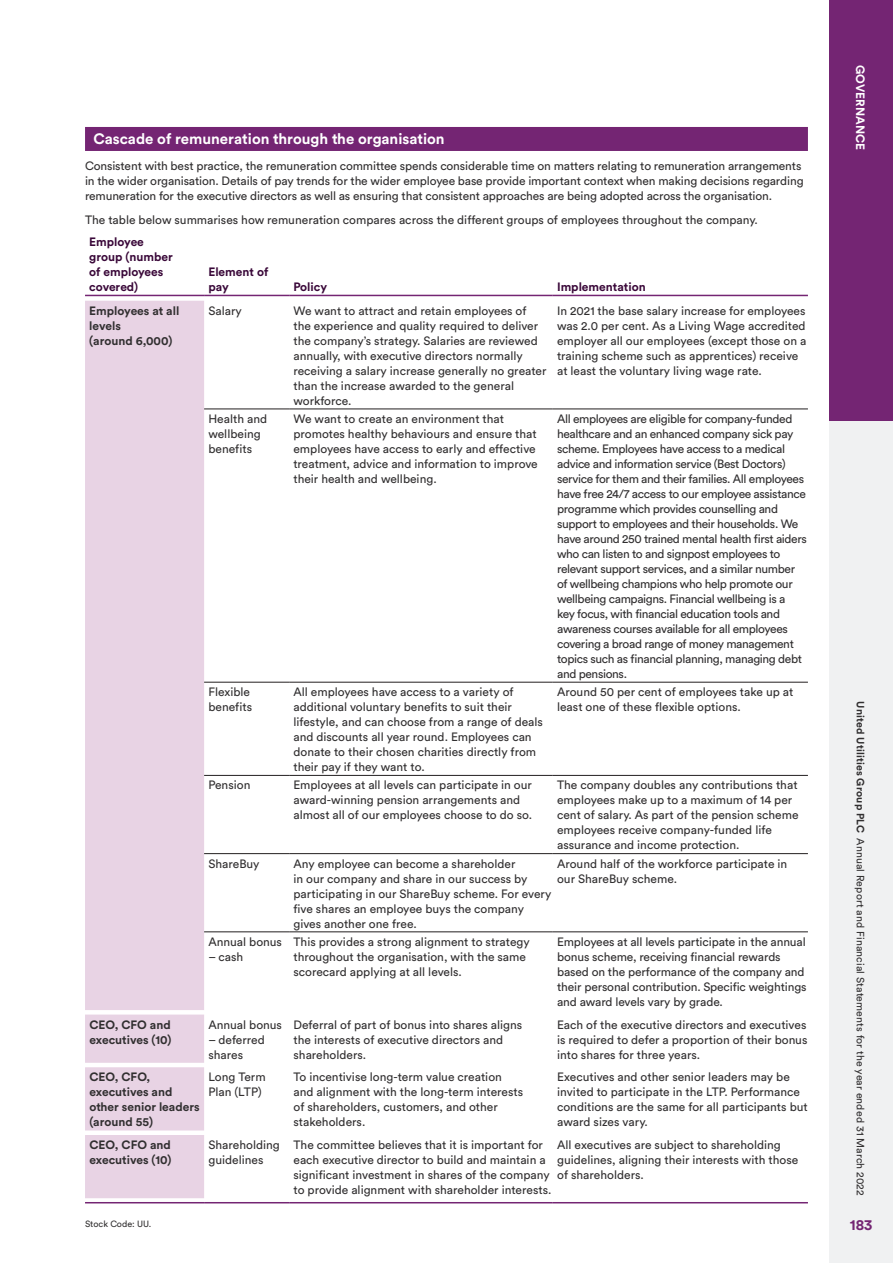
<style>
.page{position:relative;width:893px;height:1263px;background:#fff}
.page>*{position:absolute;margin:0;border:0;box-sizing:border-box;transform-origin:0 0}
.t1{font:700 15px "Circular Std";color:#fff}
.t2{font:700 15px "Circular Std";color:#742573}
.t3{font:12px/15px "Circular Std";color:#312f30}
.t4{font:12px/15px "Circular Std";letter-spacing:-.03em;color:#312f30}
.t5{font:700 12px/15px "Circular Std";color:#312f30}
.t6{font:700 12px/15px "Circular Std";color:#390738}
.t7{font:700 12px "Circular Std";letter-spacing:.01em;color:#fff}
.t8{font:10.5px "Circular Std";letter-spacing:.015em;color:#312f30}
.t9{font:9px "Circular Std";color:#312f30}
.s1{font-weight:700}
</style>
<div class="page">
<div style="left:85px;top:127px;width:723px;height:24px;background:#742573"></div>
<div style="left:85px;top:301px;width:119px;height:897px;background:#e8d3e4"></div>
<hr style="left:204px;top:409px;width:85px;height:1px;background:#231f20">
<hr style="left:289px;top:409px;width:264px;height:1px;background:#231f20">
<hr style="left:553px;top:409px;width:255px;height:1px;background:#231f20">
<hr style="left:204px;top:682px;width:85px;height:1px;background:#231f20">
<hr style="left:289px;top:682px;width:264px;height:1px;background:#231f20">
<hr style="left:553px;top:682px;width:255px;height:1px;background:#231f20">
<hr style="left:204px;top:775px;width:85px;height:1px;background:#231f20">
<hr style="left:289px;top:775px;width:264px;height:1px;background:#231f20">
<hr style="left:553px;top:775px;width:255px;height:1px;background:#231f20">
<hr style="left:204px;top:853px;width:85px;height:1px;background:#231f20">
<hr style="left:289px;top:853px;width:264px;height:1px;background:#231f20">
<hr style="left:553px;top:853px;width:255px;height:1px;background:#231f20">
<hr style="left:85px;top:295px;width:119px;height:1px;background:#742573">
<hr style="left:204px;top:295px;width:85px;height:1px;background:#742573">
<hr style="left:289px;top:295px;width:264px;height:1px;background:#742573">
<hr style="left:553px;top:295px;width:255px;height:1px;background:#742573">
<hr style="left:85px;top:1202px;width:119px;height:1px;background:#742573">
<hr style="left:204px;top:1202px;width:85px;height:1px;background:#742573">
<hr style="left:289px;top:1202px;width:264px;height:1px;background:#742573">
<hr style="left:553px;top:1202px;width:255px;height:1px;background:#742573">
<hr style="left:204px;top:931px;width:85px;height:1px;background:#231f20">
<hr style="left:289px;top:931px;width:264px;height:1px;background:#231f20">
<hr style="left:553px;top:931px;width:255px;height:1px;background:#231f20">
<div style="left:829px;top:0;width:64px;height:1263px;background:#f0f1f2"></div>
<div style="left:829px;top:0;width:64px;height:421px;background:#742573"></div>
<p class="t1" style="left:94px;top:129px;width:353px">Cascade of remuneration through the organisation</p>
<p class="t3" style="left:85px;top:158px;width:720px">Consistent with best practice, the remuneration committee spends considerable time on matters relating to remuneration arrangements in the wider organisation. Details of pay trends for the wider employee base provide important context when making decisions regarding remuneration for the executive directors as well as ensuring that consistent approaches are being adopted across the organisation.</p>
<p class="t3" style="left:85px;top:212px;width:674px">The table below summarises how remuneration compares across the different groups of employees throughout the company.</p>
<p class="t6" style="left:89px;top:234px;width:85px">Employee group (number of employees covered)</p>
<p class="t6" style="left:208px;top:264px;width:61px">Element of pay</p>
<p class="t6" style="left:293px;top:279px;width:35px">Policy</p>
<p class="t6" style="left:557px;top:279px;width:90px">Implementation</p>
<p class="t5" style="left:89px;top:303px;width:92px">Employees at all levels<br>(around 6,000)</p>
<p class="t3" style="left:208px;top:303px;width:35px">Salary</p>
<p class="t3" style="left:293px;top:303px;width:255px">We want to attract and retain employees of the experience and quality required to deliver the company’s strategy. Salaries are reviewed annually, with executive directors normally receiving a salary increase generally no greater than the increase awarded to the general workforce.</p>
<p class="t3" style="left:557px;top:303px;width:251px">In 2021 the base salary increase for employees was 2.0 per cent. As a Living Wage accredited employer all our employees (except those on a training scheme such as apprentices) receive at least the voluntary living wage rate.</p>
<p class="t3" style="left:208px;top:411px;width:60px">Health and wellbeing benefits</p>
<p class="t3" style="left:293px;top:411px;width:246px">We want to create an environment that promotes healthy behaviours and ensure that employees have access to early and effective treatment, advice and information to improve their health and wellbeing.</p>
<p class="t4" style="left:557px;top:411px;width:251px">All employees are eligible for company-funded healthcare and an enhanced company sick pay scheme. Employees have access to a medical advice and information service (Best Doctors) service for them and their families. All employees have free 24/7 access to our employee assistance programme which provides counselling and support to employees and their households. We have around 250 trained mental health first aiders who can listen to and signpost employees to relevant support services, and a similar number of wellbeing champions who help promote our wellbeing campaigns. Financial wellbeing is a<br>key focus, with financial education tools and awareness courses available for all employees covering a broad range of money management topics such as financial planning, managing debt and pensions.</p>
<p class="t3" style="left:208px;top:684px;width:45px">Flexible benefits</p>
<p class="t3" style="left:293px;top:684px;width:251px">All employees have access to a variety of additional voluntary benefits to suit their lifestyle, and can choose from a range of deals and discounts all year round. Employees can donate to their chosen charities directly from their pay if they want to.</p>
<p class="t3" style="left:557px;top:684px;width:238px">Around 50 per cent of employees take up at least one of these flexible options.</p>
<p class="t3" style="left:208px;top:777px;width:43px">Pension</p>
<p class="t3" style="left:293px;top:777px;width:240px">Employees at all levels can participate in our award-winning pension arrangements and almost all of our employees choose to do so.</p>
<p class="t3" style="left:557px;top:777px;width:243px">The company doubles any contributions that employees make up to a maximum of 14 per cent of salary. As part of the pension scheme employees receive company-funded life assurance and income protection.</p>
<p class="t3" style="left:208px;top:856px;width:52px">ShareBuy</p>
<p class="t3" style="left:293px;top:856px;width:259px">Any employee can become a shareholder<br>in our company and share in our success by participating in our ShareBuy scheme. For every five shares an employee buys the company gives another one free.</p>
<p class="t3" style="left:557px;top:856px;width:232px">Around half of the workforce participate in our ShareBuy scheme.</p>
<p class="t3" style="left:208px;top:934px;width:75px">Annual bonus</p>
<p class="t3" style="left:208px;top:949px;width:36px">– cash</p>
<p class="t3" style="left:293px;top:934px;width:238px">This provides a strong alignment to strategy throughout the organisation, with the same scorecard applying at all levels.</p>
<p class="t3" style="left:557px;top:934px;width:251px">Employees at all levels participate in the annual bonus scheme, receiving financial rewards based on the performance of the company and their personal contribution. Specific weightings and award levels vary by grade.</p>
<p class="t5" style="left:89px;top:1016px;width:84px">CEO, CFO and executives (10)</p>
<p class="t3" style="left:208px;top:1017px;width:75px">Annual bonus</p>
<p class="t3" style="left:208px;top:1032px;width:58px">– deferred shares</p>
<p class="t3" style="left:293px;top:1017px;width:230px">Deferral of part of bonus into shares aligns the interests of executive directors and shareholders.</p>
<p class="t3" style="left:557px;top:1017px;width:252px;text-align:justify">Each of the executive directors and executives is required to defer a proportion of their bonus into shares for three years.</p>
<p class="t5" style="left:89px;top:1069px;width:112px">CEO, CFO, executives and other senior leaders (around 55)</p>
<p class="t3" style="left:208px;top:1069px;width:59px">Long Term<br>Plan (LTP)</p>
<p class="t3" style="left:293px;top:1069px;width:231px">To incentivise long-term value creation and alignment with the long-term interests of shareholders, customers, and other stakeholders.</p>
<p class="t3" style="left:557px;top:1069px;width:252px">Executives and other senior leaders may be invited to participate in the LTP. Performance conditions are the same for all participants but award sizes vary.</p>
<p class="t5" style="left:89px;top:1137px;width:84px">CEO, CFO and executives (10)</p>
<p class="t3" style="left:208px;top:1137px;width:73px">Shareholding guidelines</p>
<p class="t3" style="left:293px;top:1137px;width:259px">The committee believes that it is important for each executive director to build and maintain a significant investment in shares of the company to provide alignment with shareholder interests.</p>
<p class="t3" style="left:557px;top:1137px;width:243px">All executives are subject to shareholding guidelines, aligning their interests with those of shareholders.</p>
<p class="t7" style="left:868px;top:65px;width:87px;rotate:90deg">GOVERNANCE</p>
<p class="t8" style="left:867px;top:701px;width:496px;rotate:90deg"><span class="s1">United Utilities Group PLC</span> Annual Report and Financial Statements for the year ended 31 March 2022</p>
<p class="t9" style="left:85px;top:1219px;width:68px">Stock Code: UU.</p>
<p class="t2" style="left:850px;top:1215px;width:24px">183</p>
</div>
